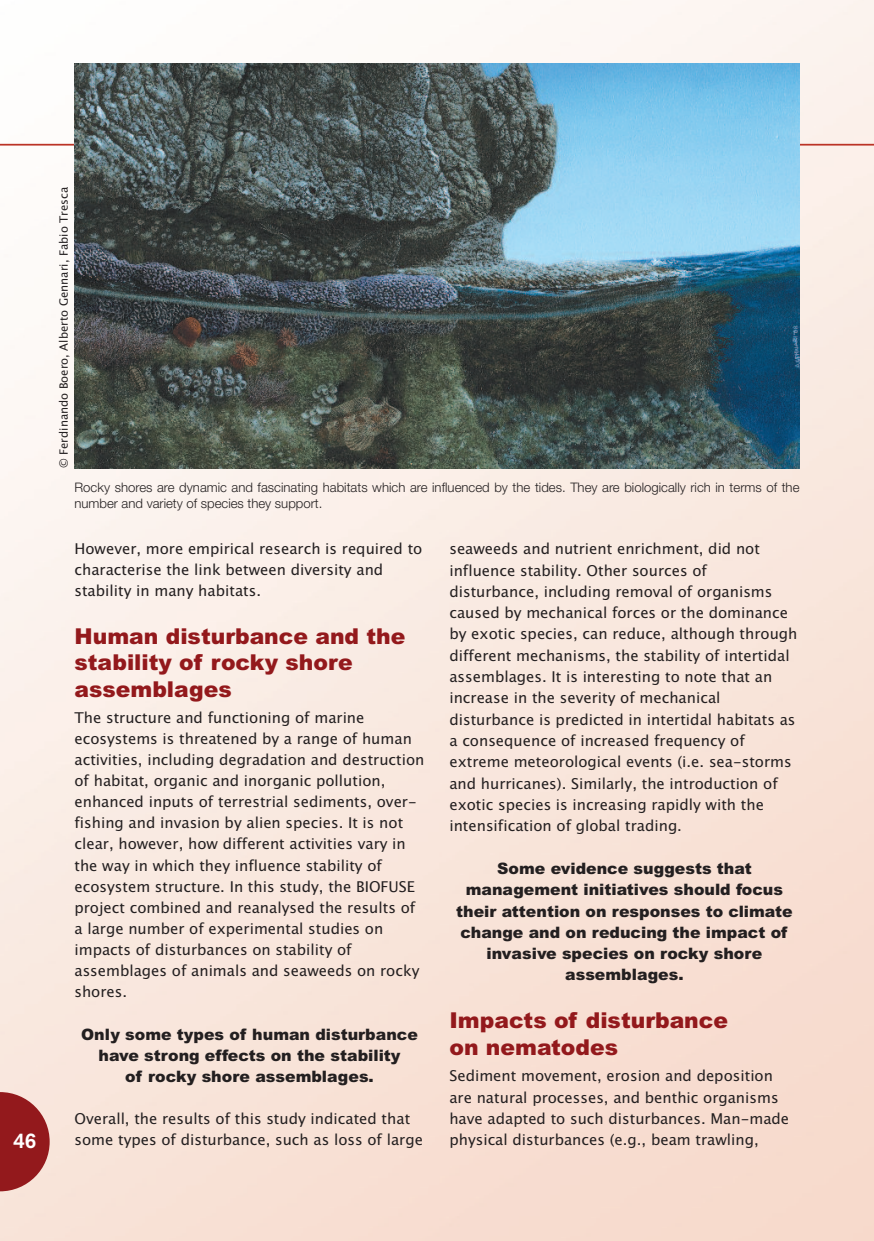
<style>
.page{position:relative;width:874px;height:1241px;background:#fff}
.page>*{position:absolute;margin:0;border:0;box-sizing:border-box;transform-origin:0 0}
.t1{font:900 21.88px/26.4px "Arial";color:#93191c}
.t2{font:700 21px "Basic Commercial";color:#fff}
.t3{font:900 15.75px/21.3px "Arial";color:#231f20;text-align:center}
.t4{font:14.88px/21.3px "Lucida Grande";color:#231f20}
.t5{font:300 13.12px/15.8px "Helvetica Neue";color:#231f20}
.t6{font:11.38px "Lucida Grande";color:#231f20}
</style>
<div class="page">
<img style="left:0;top:0;width:873px;height:1240px">
<svg style="left:0;top:1091px;width:50px;height:100px;background:#a94747"></svg>
<hr style="left:0;top:144px;width:873px;height:1px;background:#bb3326">
<img style="left:74px;top:63px;width:725px;height:405px">
<p class="t6" style="left:57px;top:468px;width:283px;rotate:-90deg">© Ferdinando Boero, Alberto Gennari, Fabio Tresca</p>
<p class="t5" style="left:74px;top:481px;width:726px">Rocky shores are dynamic and fascinating habitats which are influenced by the tides. They are biologically rich in terms of the number and variety of species they support.</p>
<p class="t4" style="left:74px;top:538px;width:349px">However, more empirical research is required to characterise the link between diversity and stability in many habitats.</p>
<h1 class="t1" style="left:74px;top:623px;width:332px">Human disturbance and the stability of rocky shore assemblages</h1>
<p class="t4" style="left:74px;top:707px;width:351px">The structure and functioning of marine ecosystems is threatened by a range of human activities, including degradation and destruction of habitat, organic and inorganic pollution, enhanced inputs of terrestrial sediments, over&shy;fishing and invasion by alien species. It is not clear, however, how different activities vary in the way in which they influence stability of ecosystem structure. In this study, the BIOFUSE project combined and reanalysed the results of a large number of experimental studies on impacts of disturbances on stability of assemblages of animals and seaweeds on rocky shores.</p>
<p class="t3" style="left:81px;top:1023px;width:338px">Only some types of human disturbance have strong effects on the stability<br>of rocky shore assemblages.</p>
<p class="t4" style="left:74px;top:1107px;width:337px">Overall, the results of this study indicated that</p>
<h2 class="t2" style="left:13px;top:1132px;width:25px">46</h2>
<p class="t4" style="left:74px;top:1129px;width:350px">some types of disturbance, such as loss of large</p>
<p class="t4" style="left:449px;top:538px;width:349px">seaweeds and nutrient enrichment, did not influence stability. Other sources of disturbance, including removal of organisms caused by mechanical forces or the dominance by exotic species, can reduce, although through different mechanisms, the stability of intertidal assemblages. It is interesting to note that an increase in the severity of mechanical disturbance is predicted in intertidal habitats as a consequence of increased frequency of extreme meteorological events (i.e. sea-storms and hurricanes). Similarly, the introduction of exotic species is increasing rapidly with the intensification of global trading.</p>
<p class="t3" style="left:456px;top:857px;width:338px">Some evidence suggests that management initiatives should focus their attention on responses to climate change and on reducing the impact of invasive species on rocky shore assemblages.</p>
<h1 class="t1" style="left:449px;top:1007px;width:280px">Impacts of disturbance on nematodes</h1>
<p class="t4" style="left:449px;top:1065px;width:341px">Sediment movement, erosion and deposition are natural processes, and benthic organisms have adapted to such disturbances. Man-made physical disturbances (e.g., beam trawling,</p>
</div>
